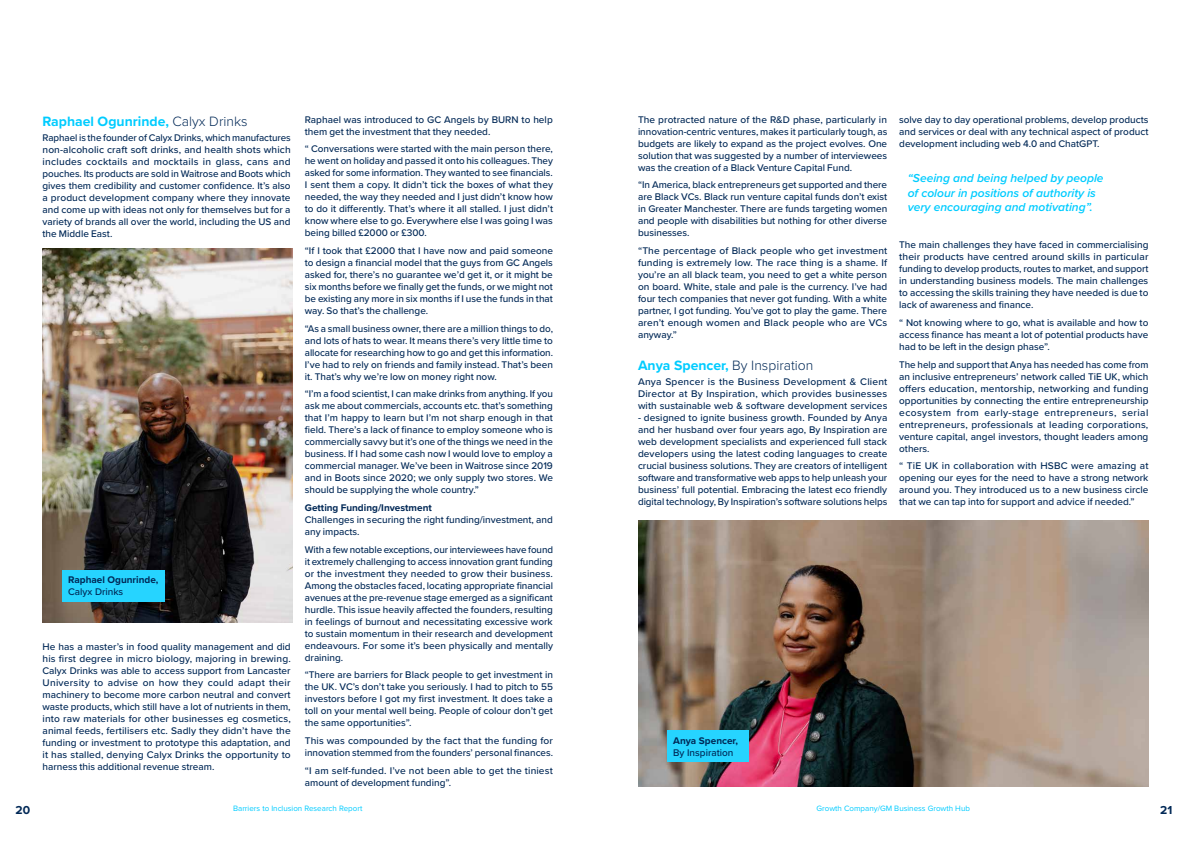
<style>
.page{position:relative;width:1191px;height:842px;background:#fff}
.page>*{position:absolute;margin:0;border:0;box-sizing:border-box;transform-origin:0 0}
.t1{font:700 14px "Proxima Nova";color:#0cf}
.t2{font:300 14px "Proxima Nova";color:#002856}
.t3{font:italic 600 12px/14.4px "Proxima Nova";color:#0cf}
.t4{font:700 12px "Proxima Nova";color:#002856}
.t5{font:500 10px/12px "Proxima Nova";color:#002856;text-align:justify}
.t6{font:700 10px "Proxima Nova";color:#002856}
.t7{font:8px "Proxima Nova";color:#0cf}
.s1{font-weight:300;color:#002856}
.s2{font-weight:700;color:#0cf}
</style>
<div class="page">
<img style="left:638px;top:520px;width:510px;height:267px">
<img style="left:43px;top:248px;width:249px;height:374px">
<div style="left:63px;top:570px;width:102px;height:31px;background:#26d4ff"></div>
<div style="left:667px;top:731px;width:82px;height:31px;background:#26d4ff"></div>
<h1 class="t1" style="left:43px;top:111px;width:206px">Raphael Ogunrinde, <span class="s1">Calyx Drinks</span></h1>
<p class="t5" style="left:43px;top:131px;width:250px">Raphael is the founder of Calyx Drinks, which manufactures non-alcoholic craft soft drinks, and health shots which includes cocktails and mocktails in glass, cans and pouches. Its products are sold in Waitrose and Boots which gives them credibility and customer confidence. It’s also a product development company where they innovate and come up with ideas not only for themselves but for a variety of brands all over the world, including the US and the Middle East.</p>
<p class="t6" style="left:68px;top:573px;width:92px">Raphael Ogunrinde,</p>
<p class="t5" style="left:68px;top:586px;width:57px">Calyx Drinks</p>
<p class="t5" style="left:43px;top:641px;width:250px">He has a master’s in food quality management and did his first degree in micro biology, majoring in brewing.<br>Calyx Drinks was able to access support from Lancaster University to advise on how they could adapt their machinery to become more carbon neutral and convert waste products, which still have a lot of nutrients in them, into raw materials for other businesses eg cosmetics, animal feeds, fertilisers etc. Sadly they didn’t have the funding or investment to prototype this adaptation, and it has stalled, denying Calyx Drinks the opportunity to harness this additional revenue stream.</p>
<p class="t5" style="left:305px;top:113px;width:249px">Raphael was introduced to GC Angels by BURN to help them get the investment that they needed.</p>
<p class="t5" style="left:305px;top:143px;width:250px">“ Conversations were started with the main person there, he went on holiday and passed it onto his colleagues. They asked for some information. They wanted to see financials.<br>I sent them a copy. It didn’t tick the boxes of what they needed, the way they needed and I just didn’t know how to do it differently. That’s where it all stalled. I just didn’t know where else to go. Everywhere else I was going I was being billed £2000 or £300.</p>
<p class="t5" style="left:305px;top:244px;width:250px">“If I took that £2000 that I have now and paid someone to design a financial model that the guys from GC Angels asked for, there’s no guarantee we’d get it, or it might be six months before we finally get the funds, or we might not be existing any more in six months if I use the funds in that way. So that’s the challenge.</p>
<p class="t5" style="left:305px;top:322px;width:250px">“As a small business owner, there are a million things to do, and lots of hats to wear. It means there’s very little time to allocate for researching how to go and get this information.<br>I’ve had to rely on friends and family instead. That’s been it. That’s why we’re low on money right now.</p>
<p class="t5" style="left:305px;top:388px;width:250px">“I’m a food scientist, I can make drinks from anything. If you ask me about commercials, accounts etc. that’s something that I’m happy to learn but I’m not sharp enough in that field. There’s a lack of finance to employ someone who is commercially savvy but it’s one of the things we need in the business. If I had some cash now I would love to employ a commercial manager. We’ve been in Waitrose since 2019 and in Boots since 2020; we only supply two stores. We should be supplying the whole country.”</p>
<p class="t6" style="left:305px;top:500px;width:129px">Getting Funding/Investment</p>
<p class="t5" style="left:305px;top:513px;width:250px">Challenges in securing the right funding/investment, and any impacts.</p>
<p class="t5" style="left:305px;top:543px;width:250px">With a few notable exceptions, our interviewees have found it extremely challenging to access innovation grant funding or the investment they needed to grow their business.<br>Among the obstacles faced, locating appropriate financial avenues at the pre-revenue stage emerged as a significant hurdle. This issue heavily affected the founders, resulting in feelings of burnout and necessitating excessive work to sustain momentum in their research and development endeavours. For some it’s been physically and mentally draining.</p>
<p class="t5" style="left:305px;top:669px;width:250px">“There are barriers for Black people to get investment in the UK. VC’s don’t take you seriously. I had to pitch to 55 investors before I got my first investment. It does take a toll on your mental well being. People of colour don’t get the same opportunities”.</p>
<p class="t5" style="left:305px;top:734px;width:250px">This was compounded by the fact that the funding for innovation stemmed from the founders’ personal finances.</p>
<p class="t5" style="left:305px;top:764px;width:249px">“I am self-funded. I’ve not been able to get the tiniest amount of development funding”.</p>
<p class="t5" style="left:638px;top:113px;width:251px">The protracted nature of the R&amp;D phase, particularly in innovation-centric ventures, makes it particularly tough, as budgets are likely to expand as the project evolves. One solution that was suggested by a number of interviewees was the creation of a Black Venture Capital Fund.</p>
<p class="t5" style="left:638px;top:179px;width:251px">“In America, black entrepreneurs get supported and there are Black VCs. Black run venture capital funds don’t exist in Greater Manchester. There are funds targeting women and people with disabilities but nothing for other diverse businesses.</p>
<p class="t5" style="left:638px;top:244px;width:251px">“The percentage of Black people who get investment funding is extremely low. The race thing is a shame. If you’re an all black team, you need to get a white person on board. White, stale and pale is the currency. I’ve had four tech companies that never got funding. With a white partner, I got funding. You’ve got to play the game. There aren’t enough women and Black people who are VCs anyway.”</p>
<h1 class="t2" style="left:638px;top:355px;width:177px"><span class="s2">Anya Spencer,</span> By Inspiration</h1>
<p class="t5" style="left:638px;top:375px;width:251px">Anya Spencer is the Business Development &amp; Client Director at By Inspiration, which provides businesses with sustainable web &amp; software development services</p>
<p class="t5" style="left:638px;top:411px;width:251px">- designed to ignite business growth. Founded by Anya and her husband over four years ago, By Inspiration are web development specialists and experienced full stack developers using the latest coding languages to create crucial business solutions. They are creators of intelligent software and transformative web apps to help unleash your business’ full potential. Embracing the latest eco friendly digital technology, By Inspiration’s software solutions helps</p>
<p class="t5" style="left:899px;top:113px;width:251px">solve day to day operational problems, develop products and services or deal with any technical aspect of product development including web 4.0 and ChatGPT.</p>
<p class="t3" style="left:907px;top:171px;width:197px">“Seeing and being helped by people of colour in positions of authority is very encouraging and motivating”.</p>
<p class="t5" style="left:899px;top:239px;width:251px">The main challenges they have faced in commercialising their products have centred around skills in particular funding to develop products, routes to market, and support in understanding business models. The main challenges to accessing the skills training they have needed is due to lack of awareness and finance.</p>
<p class="t5" style="left:899px;top:316px;width:251px">“ Not knowing where to go, what is available and how to access finance has meant a lot of potential products have had to be left in the design phase”.</p>
<p class="t5" style="left:899px;top:358px;width:251px">The help and support that Anya has needed has come from an inclusive entrepreneurs’ network called TiE UK, which offers education, mentorship, networking and funding opportunities by connecting the entire entrepreneurship ecosystem from early-stage entrepreneurs, serial entrepreneurs, professionals at leading corporations, venture capital, angel investors, thought leaders among others.</p>
<p class="t5" style="left:899px;top:460px;width:251px">“ TiE UK in collaboration with HSBC were amazing at opening our eyes for the need to have a strong network around you. They introduced us to a new business circle that we can tap into for support and advice if needed.”</p>
<p class="t6" style="left:673px;top:733px;width:66px">Anya Spencer,</p>
<p class="t5" style="left:673px;top:747px;width:62px">By Inspiration</p>
<p class="t4" style="left:15px;top:801px;width:16px">20</p>
<p class="t7" style="left:233px;top:802px;width:131px">Barriers to Inclusion Research Report</p>
<p class="t7" style="left:816px;top:802px;width:155px">Growth Company/GM Business Growth Hub</p>
<p class="t4" style="left:1160px;top:801px;width:14px">21</p>
</div>
